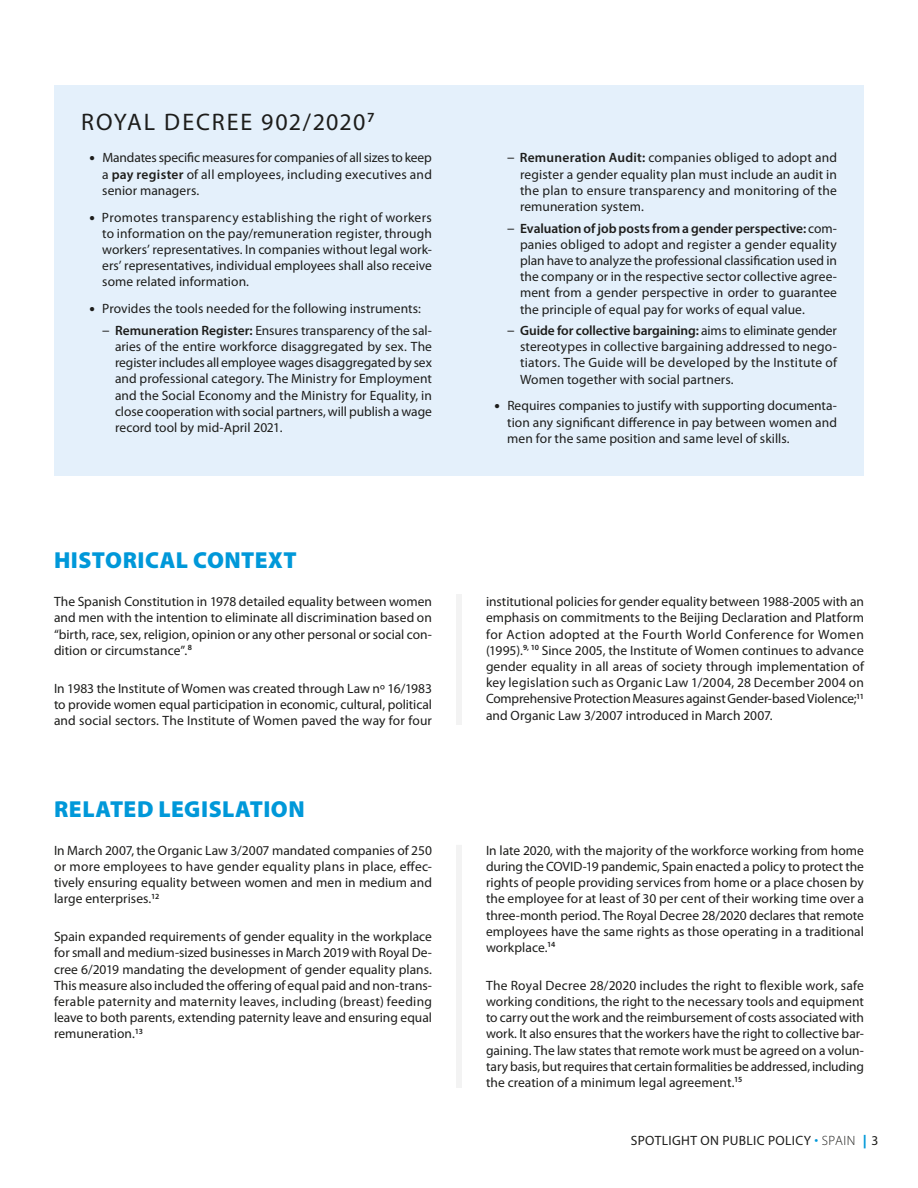
<style>
.page{position:relative;width:918px;height:1188px;background:#fff}
.page>*{position:absolute;margin:0;border:0;box-sizing:border-box;transform-origin:0 0}
.t1{font:24px "Myriad Pro";letter-spacing:.075em;color:#1d1d1b}
.t2{font:900 23.25px "Myriad Pro";letter-spacing:.02em;color:#0098d9}
.t3{font:13.5px/16.2px "Myriad Pro";letter-spacing:.005em;color:#1d1d1b;text-align:justify}
.t4{font:13.5px "Myriad Pro";letter-spacing:.025em;color:#1d1d1b}
.s1{font-weight:900;font-size:15px}
.s2{font-weight:600}
.s3{font-size:15px}
.s4{color:#0098d9}
.s5{font-weight:300}
.s6{font-weight:900;color:#0098d9}
</style>
<div class="page">
<div style="left:54px;top:85px;width:810px;height:390px;background:#e4f0fb"></div>
<div style="left:456px;top:845px;width:6px;height:243px;background:#f3f3f3"></div>
<div style="left:456px;top:594px;width:6px;height:131px;background:#f3f3f3"></div>
<h1 class="t1" style="left:81px;top:107px;width:295px">ROYAL DECREE 902/2020<sup>7</sup></h1>
<p class="t3" style="left:102px;top:150px;width:331px;text-indent:-13px"><span class="s1">•</span> Mandates specific measures for companies of all sizes to keep a <span class="s2">pay register</span> of all employees, including executives and senior managers.</p>
<p class="t3" style="left:102px;top:209px;width:331px;text-indent:-13px"><span class="s1">•</span> Promotes transparency establishing the right of workers to information on the pay/remuneration register, through workers’ representatives. In companies without legal work&shy;ers’ representatives, individual employees shall also receive some related information.</p>
<p class="t3" style="left:90px;top:300px;width:333px"><span class="s1">•</span> Provides the tools needed for the following instruments:</p>
<p class="t3" style="left:115px;top:322px;width:319px;text-indent:-13px"><span class="s3">–</span> <span class="s2">Remuneration Register:</span> Ensures transparency of the sal&shy;aries of the entire workforce disaggregated by sex. The register includes all employee wages disaggregated by sex and professional category. The Ministry for Employment and the Social Economy and the Ministry for Equality, in close cooperation with social partners, will publish a wage record tool by mid-April 2021.</p>
<h2 class="t2" style="left:54px;top:547px;width:244px">HISTORICAL CONTEXT</h2>
<p class="t3" style="left:54px;top:593px;width:379px">The Spanish Constitution in 1978 detailed equality between women and men with the intention to eliminate all discrimination based on “birth, race, sex, religion, opinion or any other personal or social con&shy;dition or circumstance”.<sup>8</sup></p>
<p class="t3" style="left:54px;top:680px;width:380px">In 1983 the Institute of Women was created through Law nº 16/1983 to provide women equal participation in economic, cultural, political and social sectors. The Institute of Women paved the way for four</p>
<h2 class="t2" style="left:54px;top:796px;width:252px">RELATED LEGISLATION</h2>
<p class="t3" style="left:54px;top:842px;width:379px">In March 2007, the Organic Law 3/2007 mandated companies of 250 or more employees to have gender equality plans in place, effec&shy;tively ensuring equality between women and men in medium and large enterprises.<sup>12</sup></p>
<p class="t3" style="left:54px;top:928px;width:380px">Spain expanded requirements of gender equality in the workplace for small and medium-sized businesses in March 2019 with Royal De&shy;cree 6/2019 mandating the development of gender equality plans.<br>This measure also included the offering of equal paid and non-trans&shy;ferable paternity and maternity leaves, including (breast) feeding leave to both parents, extending paternity leave and ensuring equal remuneration.<sup>13</sup></p>
<p class="t3" style="left:520px;top:150px;width:319px;text-indent:-13px"><span class="s3">–</span> <span class="s2">Remuneration Audit:</span> companies obliged to adopt and register a gender equality plan must include an audit in the plan to ensure transparency and monitoring of the remuneration system.</p>
<p class="t3" style="left:520px;top:220px;width:319px;text-indent:-13px"><span class="s3">–</span> <span class="s2">Evaluation of job posts from a gender perspective:</span> com&shy;panies obliged to adopt and register a gender equality plan have to analyze the professional classification used in the company or in the respective sector collective agree&shy;ment from a gender perspective in order to guarantee the principle of equal pay for works of equal value.</p>
<p class="t3" style="left:520px;top:322px;width:319px;text-indent:-13px"><span class="s3">–</span> <span class="s2">Guide for collective bargaining:</span> aims to eliminate gender stereotypes in collective bargaining addressed to nego&shy;tiators. The Guide will be developed by the Institute of Women together with social partners.</p>
<p class="t3" style="left:507px;top:398px;width:331px;text-indent:-13px"><span class="s1">•</span> Requires companies to justify with supporting documenta&shy;tion any significant difference in pay between women and men for the same position and same level of skills.</p>
<p class="t3" style="left:486px;top:593px;width:380px">institutional policies for gender equality between 1988-2005 with an emphasis on commitments to the Beijing Declaration and Platform for Action adopted at the Fourth World Conference for Women (1995).<sup>9,</sup> <sup>10</sup> Since 2005, the Institute of Women continues to advance gender equality in all areas of society through implementation of key legislation such as Organic Law 1/2004, 28 December 2004 on Comprehensive Protection Measures against Gender-based Violence;<sup>11 </sup>and Organic Law 3/2007 introduced in March 2007.</p>
<p class="t3" style="left:486px;top:842px;width:380px">In late 2020, with the majority of the workforce working from home during the COVID-19 pandemic, Spain enacted a policy to protect the rights of people providing services from home or a place chosen by the employee for at least of 30 per cent of their working time over a three-month period. The Royal Decree 28/2020 declares that remote employees have the same rights as those operating in a traditional workplace.<sup>14</sup></p>
<p class="t3" style="left:486px;top:977px;width:380px">The Royal Decree 28/2020 includes the right to flexible work, safe working conditions, the right to the necessary tools and equipment to carry out the work and the reimbursement of costs associated with work. It also ensures that the workers have the right to collective bar&shy;gaining. The law states that remote work must be agreed on a volun&shy;tary basis, but requires that certain formalities be addressed, including the creation of a minimum legal agreement.<sup>15</sup></p>
<p class="t4" style="left:631px;top:1133px;width:249px">SPOTLIGHT ON PUBLIC POLICY <span class="s4">•</span> <span class="s5">SPAIN</span> <span class="s6">|</span> 3</p>
</div>
